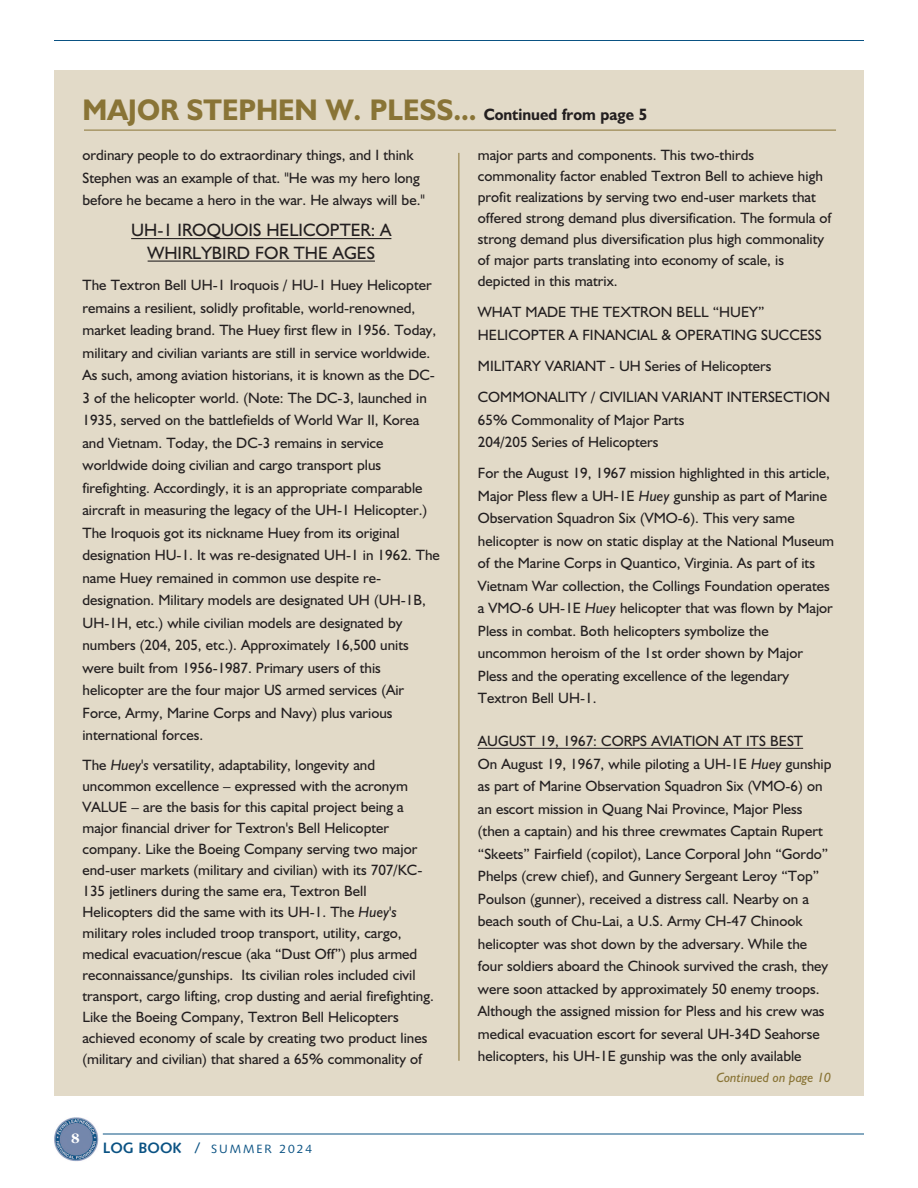
<style>
.page{position:relative;width:918px;height:1188px;background:#fff}
.page>*{position:absolute;margin:0;border:0;box-sizing:border-box;transform-origin:0 0}
.t1{font:700 30px "Humanist 521 BT";color:#897436;scale:.95 1}
.t2{font:18px/22.5px "Humanist 521 BT";color:#231f20;text-align:center}
.t3{font:15px/22.5px "Humanist 521 BT";color:#231f20}
.t4{font:700 15px "Garamond";color:#fff}
.t5{font:italic 13.5px "Humanist 521 BT";color:#897436}
.t6{font:12px "Syntax";letter-spacing:.165em;color:#0a5283}
.s1{font-size:16.5px;color:#231f20}
.s2{font-style:italic}
.s3{font-weight:700;font-size:15px}
.s4{font-size:15px}
</style>
<div class="page">
<img style="left:54px;top:1117px;width:45px;height:44px">
<hr style="left:103px;top:1134px;width:761px;height:1px;background:#0a5283">
<hr style="left:54px;top:40px;width:810px;height:1px;background:#0a5283">
<div style="left:54px;top:70px;width:810px;height:1026px;background:#e2dac8"></div>
<hr style="left:131px;top:238px;width:260px;height:1px;background:#231f20">
<hr style="left:148px;top:261px;width:227px;height:1px;background:#231f20">
<hr style="left:478px;top:748px;width:325px;height:1px;background:#231f20">
<hr style="left:459px;top:153px;width:1px;height:908px;background:#897436">
<hr style="left:84px;top:130px;width:752px;height:1px;background:#897436">
<h1 class="t1" style="left:83px;top:99px;width:596px">MAJOR STEPHEN W. PLESS... <span class="s1">Continued from page 5</span></h1>
<p class="t3" style="left:82px;top:146px;width:344px">ordinary people to do extraordinary things, and I think<br>Stephen was an example of that. "He was my hero long before he became a hero in the war. He always will be."</p>
<p class="t2" style="left:131px;top:221px;width:262px">UH-1 IROQUOIS HELICOPTER: A<br>WHIRLYBIRD FOR THE AGES</p>
<p class="t3" style="left:82px;top:275px;width:359px">The Textron Bell UH-1 Iroquois / HU-1 Huey Helicopter remains a resilient, solidly profitable, world-renowned, market leading brand. The Huey first flew in 1956. Today, military and civilian variants are still in service worldwide.<br>As such, among aviation historians, it is known as the DC-3 of the helicopter world. (Note: The DC-3, launched in 1935, served on the battlefields of World War II, Korea and Vietnam. Today, the DC-3 remains in service worldwide doing civilian and cargo transport plus firefighting. Accordingly, it is an appropriate comparable aircraft in measuring the legacy of the UH-1 Helicopter.)<br>The Iroquois got its nickname Huey from its original designation HU-1. It was re-designated UH-1 in 1962. The name Huey remained in common use despite re&shy;designation. Military models are designated UH (UH-1B, UH-1H, etc.) while civilian models are designated by numbers (204, 205, etc.). Approximately 16,500 units were built from 1956-1987. Primary users of this helicopter are the four major US armed services (Air Force, Army, Marine Corps and Navy) plus various international forces.</p>
<p class="t3" style="left:82px;top:756px;width:353px;line-height:21px">The <span class="s2">Huey's</span> versatility, adaptability, longevity and uncommon excellence – expressed with the acronym VALUE – are the basis for this capital project being a major financial driver for Textron's Bell Helicopter company. Like the Boeing Company serving two major end-user markets (military and civilian) with its 707/KC-135 jetliners during the same era, Textron Bell Helicopters did the same with its UH-1. The <span class="s2">Huey's </span>military roles included troop transport, utility, cargo, medical evacuation/rescue (aka “Dust Off”) plus armed reconnaissance/gunships. Its civilian roles included civil transport, cargo lifting, crop dusting and aerial firefighting.<br>Like the Boeing Company, Textron Bell Helicopters achieved economy of scale by creating two product lines (military and civilian) that shared a 65% commonality of</p>
<p class="t4" style="left:71px;top:1129px;width:10px">8</p>
<p class="t6" style="left:103px;top:1144px;width:211px"><span class="s3">LOG BOOK</span> <span class="s4">/</span> SUMMER 2024</p>
<p class="t3" style="left:478px;top:146px;width:355px;line-height:21px">major parts and components. This two-thirds commonality factor enabled Textron Bell to achieve high profit realizations by serving two end-user markets that offered strong demand plus diversification. The formula of strong demand plus diversification plus high commonality of major parts translating into economy of scale, is depicted in this matrix.</p>
<p class="t3" style="left:478px;top:303px;width:345px">WHAT MADE THE TEXTRON BELL “HUEY”<br>HELICOPTER A FINANCIAL &amp; OPERATING SUCCESS</p>
<p class="t3" style="left:478px;top:352px;width:354px;line-height:31.2px">MILITARY VARIANT - UH Series of Helicopters<br>COMMONALITY / CIVILIAN VARIANT INTERSECTION</p>
<p class="t3" style="left:478px;top:410px;width:208px">65% Commonality of Major Parts<br>204/205 Series of Helicopters</p>
<p class="t3" style="left:478px;top:464px;width:358px">For the August 19, 1967 mission highlighted in this article, Major Pless flew a UH-1E <span class="s2">Huey</span> gunship as part of Marine Observation Squadron Six (VMO-6). This very same helicopter is now on static display at the National Museum of the Marine Corps in Quantico, Virginia. As part of its Vietnam War collection, the Collings Foundation operates a VMO-6 UH-1E <span class="s2">Huey</span> helicopter that was flown by Major Pless in combat. Both helicopters symbolize the uncommon heroism of the 1st order shown by Major Pless and the operating excellence of the legendary Textron Bell UH-1.</p>
<p class="t3" style="left:478px;top:732px;width:355px">AUGUST 19, 1967: CORPS AVIATION AT ITS BEST<br>On August 19, 1967, while piloting a UH-1E <span class="s2">Huey</span> gunship as part of Marine Observation Squadron Six (VMO-6) on an escort mission in Quang Nai Province, Major Pless (then a captain) and his three crewmates Captain Rupert “Skeets” Fairfield (copilot), Lance Corporal John “Gordo” Phelps (crew chief), and Gunnery Sergeant Leroy “Top” Poulson (gunner), received a distress call. Nearby on a beach south of Chu-Lai, a U.S. Army CH-47 Chinook helicopter was shot down by the adversary. While the four soldiers aboard the Chinook survived the crash, they were soon attacked by approximately 50 enemy troops.<br>Although the assigned mission for Pless and his crew was medical evacuation escort for several UH-34D Seahorse helicopters, his UH-1E gunship was the only available</p>
<p class="t5" style="left:716px;top:1073px;width:116px">Continued on page 10</p>
</div>
